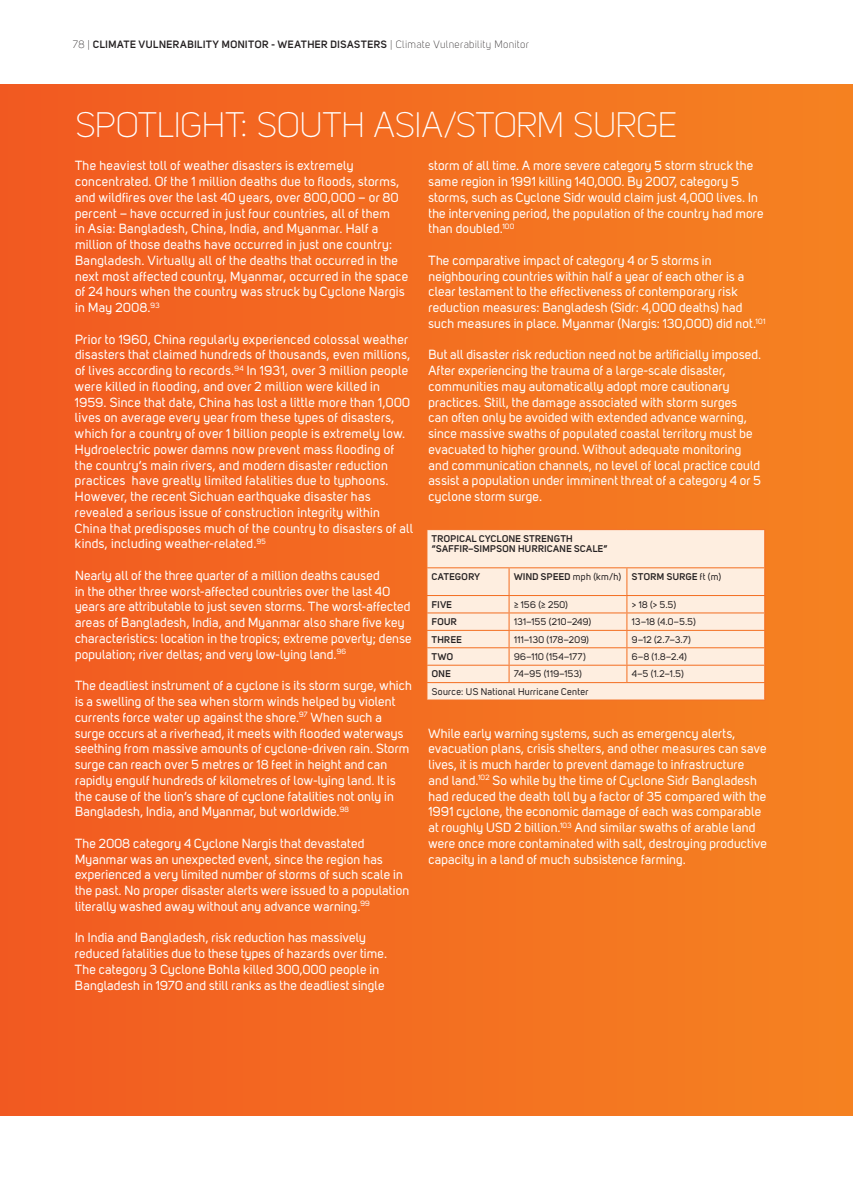
<style>
.page{position:relative;width:853px;height:1185px;background:#fff}
.page>*{position:absolute;margin:0;border:0;box-sizing:border-box;transform-origin:0 0}
.t1{font:35px "Uni Sans Light";letter-spacing:-.035em;color:#fff}
.t2{font:13.12px/15.8px "Uni Sans Regular";letter-spacing:.01em;color:#fff}
.t3{font:700 10.5px "Uni Sans Semi";letter-spacing:.04em;color:#231f20}
.t4{font:9.62px "Uni Sans Regular";letter-spacing:.025em;color:#231f20}
.t5{font:700 9.62px/10.5px "Uni Sans Semi";letter-spacing:.025em;color:#231f20}
.s1{font-family:"Uni Sans Light";font-weight:400}
.s2{font-family:"Uni Sans Regular";font-weight:400}
</style>
<div class="page">
<div style="left:0;top:84px;width:852px;height:1032px;background:linear-gradient(to right,#f25a21,#f58321)"></div>
<div style="left:427px;top:530px;width:337px;height:169px;background:#feeee0"></div>
<hr style="left:426px;top:529px;width:83px;height:1px;background:#f36e21">
<hr style="left:426px;top:530px;width:1px;height:37px;background:#f36e21">
<hr style="left:509px;top:529px;width:117px;height:1px;background:#f36e21">
<hr style="left:626px;top:529px;width:139px;height:1px;background:#f36e21">
<hr style="left:764px;top:530px;width:1px;height:37px;background:#f36e21">
<hr style="left:426px;top:567px;width:83px;height:1px;background:#f36e21">
<hr style="left:509px;top:567px;width:117px;height:1px;background:#f36e21">
<hr style="left:626px;top:567px;width:139px;height:1px;background:#f36e21">
<hr style="left:426px;top:595px;width:83px;height:1px;background:#f36e21">
<hr style="left:509px;top:595px;width:117px;height:1px;background:#f36e21">
<hr style="left:626px;top:595px;width:139px;height:1px;background:#f36e21">
<hr style="left:426px;top:612px;width:83px;height:1px;background:#f36e21">
<hr style="left:509px;top:612px;width:117px;height:1px;background:#f36e21">
<hr style="left:626px;top:612px;width:139px;height:1px;background:#f36e21">
<hr style="left:426px;top:630px;width:83px;height:1px;background:#f36e21">
<hr style="left:509px;top:630px;width:117px;height:1px;background:#f36e21">
<hr style="left:626px;top:630px;width:139px;height:1px;background:#f36e21">
<hr style="left:426px;top:647px;width:83px;height:1px;background:#f36e21">
<hr style="left:509px;top:647px;width:117px;height:1px;background:#f36e21">
<hr style="left:626px;top:647px;width:139px;height:1px;background:#f36e21">
<hr style="left:426px;top:665px;width:83px;height:1px;background:#f36e21">
<hr style="left:509px;top:665px;width:117px;height:1px;background:#f36e21">
<svg style="left:508px;top:568px;width:1px;height:114px"></svg>
<hr style="left:626px;top:665px;width:139px;height:1px;background:#f36e21">
<svg style="left:626px;top:568px;width:1px;height:114px"></svg>
<hr style="left:426px;top:682px;width:83px;height:1px;background:#f36e21">
<svg style="left:426px;top:568px;width:1px;height:131px"></svg>
<hr style="left:509px;top:682px;width:117px;height:1px;background:#f36e21">
<hr style="left:626px;top:682px;width:139px;height:1px;background:#f36e21">
<svg style="left:764px;top:568px;width:1px;height:131px"></svg>
<hr style="left:426px;top:699px;width:83px;height:1px;background:#f36e21">
<hr style="left:509px;top:699px;width:117px;height:1px;background:#f36e21">
<hr style="left:626px;top:699px;width:139px;height:1px;background:#f36e21">
<p class="t3" style="left:73px;top:38px;width:457px"><span class="s1">78 |</span> CLIMATE VULNERABILITY MONITOR - WEATHER DISASTERS <span class="s1">| Climate Vulnerability Monitor</span></p>
<h1 class="t1" style="left:75px;top:106px;width:604px">Spotlight: South Asia/Storm Surge</h1>
<p class="t2" style="left:75px;top:158px;width:334px">The heaviest toll of weather disasters is extremely concentrated. Of the 1 million deaths due to floods, storms, and wildfires over the last 40 years, over 800,000 – or 80 percent – have occurred in just four countries, all of them<br>in Asia: Bangladesh, China, India, and Myanmar. Half a million of those deaths have occurred in just one country:<br>Bangladesh. Virtually all of the deaths that occurred in the next most affected country, Myanmar, occurred in the space of 24 hours when the country was struck by Cyclone Nargis in May 2008.<sup>93</sup></p>
<p class="t2" style="left:75px;top:331px;width:339px">Prior to 1960, China regularly experienced colossal weather disasters that claimed hundreds of thousands, even millions, of lives according to records.<sup>94</sup> In 1931, over 3 million people were killed in flooding, and over 2 million were killed in 1959. Since that date, China has lost a little more than 1,000 lives on average every year from these types of disasters, which for a country of over 1 billion people is extremely low.<br>Hydroelectric power damns now prevent mass flooding of the country’s main rivers, and modern disaster reduction practices have greatly limited fatalities due to typhoons.<br>However, the recent Sichuan earthquake disaster has revealed a serious issue of construction integrity within China that predisposes much of the country to disasters of all kinds, including weather-related.<sup>95</sup></p>
<p class="t2" style="left:75px;top:567px;width:338px">Nearly all of the three quarter of a million deaths caused<br>in the other three worst-affected countries over the last 40 years are attributable to just seven storms. The worst-affected areas of Bangladesh, India, and Myanmar also share five key characteristics: location in the tropics; extreme poverty; dense population; river deltas; and very low-lying land.<sup>96</sup></p>
<p class="t2" style="left:75px;top:677px;width:338px">The deadliest instrument of a cyclone is its storm surge, which is a swelling of the sea when storm winds helped by violent currents force water up against the shore.<sup>97</sup> When such a surge occurs at a riverhead, it meets with flooded waterways seething from massive amounts of cyclone-driven rain. Storm surge can reach over 5 metres or 18 feet in height and can rapidly engulf hundreds of kilometres of low-lying land. It is the cause of the lion’s share of cyclone fatalities not only in Bangladesh, India, and Myanmar, but worldwide.<sup>98</sup></p>
<p class="t2" style="left:75px;top:835px;width:336px">The 2008 category 4 Cyclone Nargis that devastated Myanmar was an unexpected event, since the region has experienced a very limited number of storms of such scale in the past. No proper disaster alerts were issued to a population literally washed away without any advance warning.<sup>99</sup></p>
<p class="t2" style="left:75px;top:929px;width:313px">In India and Bangladesh, risk reduction has massively reduced fatalities due to these types of hazards over time.<br>The category 3 Cyclone Bohla killed 300,000 people in Bangladesh in 1970 and still ranks as the deadliest single</p>
<p class="t2" style="left:428px;top:158px;width:337px">storm of all time. A more severe category 5 storm struck the same region in 1991 killing 140,000. By 2007, category 5 storms, such as Cyclone Sidr would claim just 4,000 lives. In the intervening period, the population of the country had more than doubled.<sup>100</sup></p>
<p class="t2" style="left:428px;top:252px;width:338px">The comparative impact of category 4 or 5 storms in neighbouring countries within half a year of each other is a clear testament to the effectiveness of contemporary risk reduction measures: Bangladesh (Sidr: 4,000 deaths) had such measures in place. Myanmar (Nargis: 130,000) did not.<sup>101</sup></p>
<p class="t2" style="left:428px;top:347px;width:334px">But all disaster risk reduction need not be artificially imposed.<br>After experiencing the trauma of a large-scale disaster, communities may automatically adopt more cautionary practices. Still, the damage associated with storm surges<br>can often only be avoided with extended advance warning, since massive swaths of populated coastal territory must be evacuated to higher ground. Without adequate monitoring and communication channels, no level of local practice could assist a population under imminent threat of a category 4 or 5 cyclone storm surge.</p>
<p class="t5" style="left:432px;top:533px;width:7px">TROPICAL</p>
<p class="t5" style="left:479px;top:533px;width:7px">CYCLONE</p>
<p class="t5" style="left:523px;top:533px;width:7px">STREN</p>
<p class="t5" style="left:432px;top:533px;width:177px;text-indent:122px">GTH “SAFFIR–SIMPSON HURRICANE SCALE”</p>
<p class="t5" style="left:432px;top:571px;width:50px">CATEGORY</p>
<p class="t5" style="left:514px;top:571px;width:209px">WIND SPEED <span class="s2">mph (km/h)</span> STORM SURGE <span class="s2">ft (m)</span></p>
<p class="t5" style="left:432px;top:599px;width:22px">FIVE</p>
<p class="t4" style="left:514px;top:599px;width:55px">≥ 156 (≥ 250)</p>
<p class="t4" style="left:631px;top:599px;width:46px">&gt; 18 (&gt; 5.5)</p>
<p class="t5" style="left:432px;top:616px;width:26px">FOUR</p>
<p class="t4" style="left:514px;top:616px;width:79px">131–155 (210–249)</p>
<p class="t4" style="left:631px;top:616px;width:65px">13–18 (4.0–5.5)</p>
<p class="t5" style="left:432px;top:634px;width:31px">THREE</p>
<p class="t4" style="left:514px;top:633px;width:77px">111–130 (178–209)</p>
<p class="t4" style="left:631px;top:633px;width:61px">9–12 (2.7–3.7)</p>
<p class="t5" style="left:432px;top:651px;width:23px">TWO</p>
<p class="t4" style="left:514px;top:651px;width:73px">96–110 (154–177)</p>
<p class="t4" style="left:631px;top:651px;width:56px">6–8 (1.8–2.4)</p>
<p class="t5" style="left:432px;top:668px;width:20px">ONE</p>
<p class="t4" style="left:514px;top:668px;width:69px">74–95 (119–153)</p>
<p class="t4" style="left:631px;top:668px;width:54px">4–5 (1.2–1.5)</p>
<p class="t4" style="left:432px;top:686px;width:158px">Source: US National Hurricane Center</p>
<p class="t2" style="left:428px;top:725px;width:340px">While early warning systems, such as emergency alerts, evacuation plans, crisis shelters, and other measures can save lives, it is much harder to prevent damage to infrastructure and land.<sup>102</sup> So while by the time of Cyclone Sidr Bangladesh had reduced the death toll by a factor of 35 compared with the 1991 cyclone, the economic damage of each was comparable at roughly USD 2 billion.<sup>103</sup> And similar swaths of arable land were once more contaminated with salt, destroying productive capacity in a land of much subsistence farming.</p>
</div>
